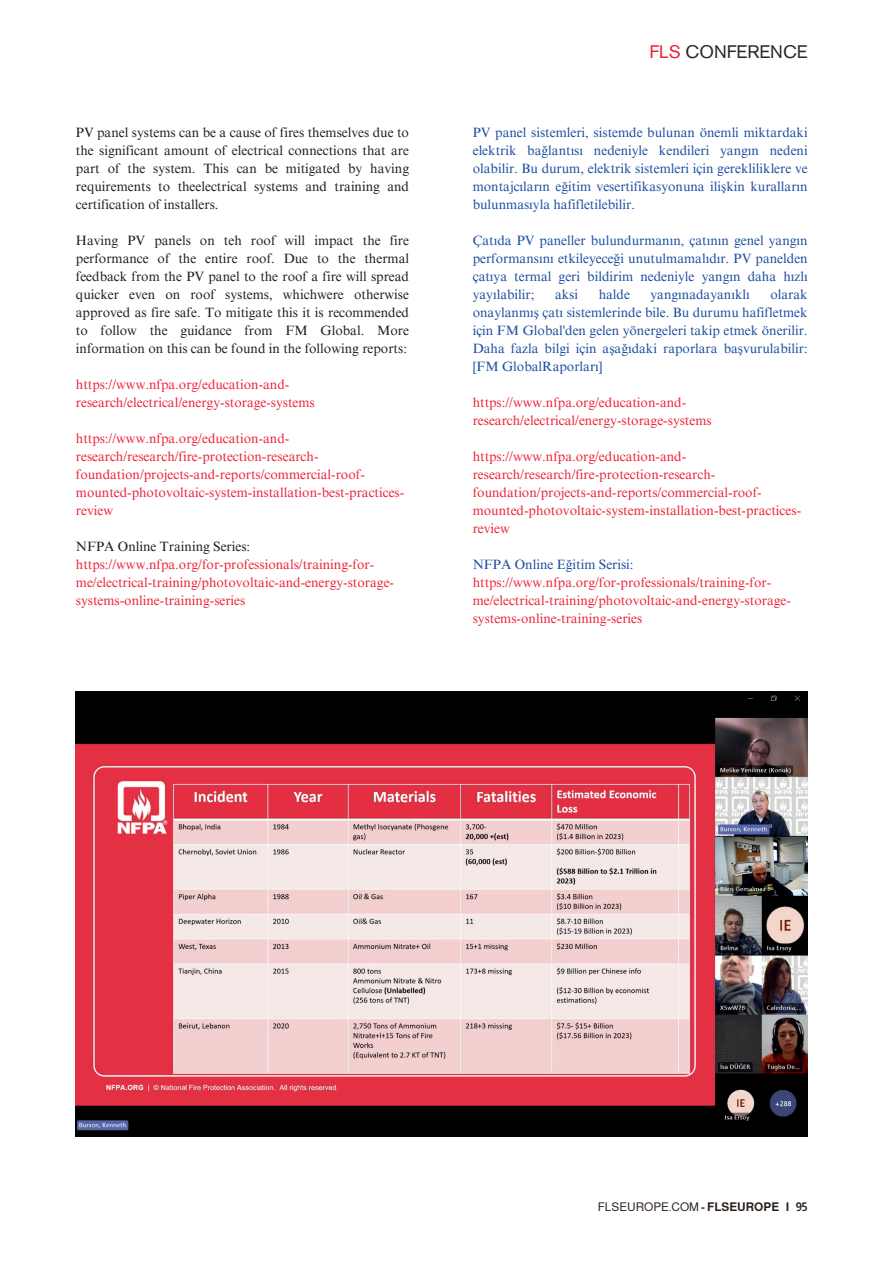
<style>
.page{position:relative;width:894px;height:1264px;background:#fff}
.page>*{position:absolute;margin:0;border:0;box-sizing:border-box;transform-origin:0 0}
.t1{font:18px ".F0 x 4772 bc 0";color:#2a262a}
.t2{font:13.5px/18px "Times NRMT Pro";color:#ed243a}
.t3{font:13.5px/18px "Times NRMT Pro";color:#1d4ea1;text-align:justify}
.t4{font:13.5px/18px "Times NRMT Pro";color:#22201e;text-align:justify}
.t5{font:12px "Almarai";color:#2c211c}
.s1{color:#ed243a}
.s2{font-weight:700}
</style>
<div class="page">
<img style="left:76px;top:691px;width:731px;height:445px">
<p class="t4" style="left:76px;top:124px;width:334px">PV panel systems can be a cause of fires themselves due to the significant amount of electrical connections that are part of the system. This can be mitigated by having requirements to theelectrical systems and training and certification of installers.</p>
<p class="t4" style="left:76px;top:232px;width:334px">Having PV panels on teh roof will impact the fire performance of the entire roof. Due to the thermal feedback from the PV panel to the roof a fire will spread quicker even on roof systems, whichwere otherwise approved as fire safe. To mitigate this it is recommended to follow the guidance from FM Global. More information on this can be found in the following reports:</p>
<p class="t2" style="left:76px;top:376px;width:240px">https://www.nfpa.org/education-and&shy;research/electrical/energy-storage-systems</p>
<p class="t2" style="left:76px;top:430px;width:330px">https://www.nfpa.org/education-and&shy;research/research/fire-protection-research&shy;foundation/projects-and-reports/commercial-roof&shy;mounted-photovoltaic-system-installation-best-practices&shy;review</p>
<p class="t4" style="left:76px;top:538px;width:176px">NFPA Online Training Series:</p>
<p class="t2" style="left:76px;top:556px;width:319px">https://www.nfpa.org/for-professionals/training-for&shy;me/electrical-training/photovoltaic-and-energy-storage&shy;systems-online-training-series</p>
<h1 class="t1" style="left:649px;top:41px;width:160px"><span class="s1">FLS</span> CONFERENCE</h1>
<p class="t3" style="left:472px;top:124px;width:336px">PV panel sistemleri, sistemde bulunan önemli miktardaki elektrik bağlantısı nedeniyle kendileri yangın nedeni olabilir. Bu durum, elektrik sistemleri için gerekliliklere ve montajcıların eğitim vesertifikasyonuna ilişkin kuralların bulunmasıyla hafifletilebilir.</p>
<p class="t3" style="left:472px;top:232px;width:336px">Çatıda PV paneller bulundurmanın, çatının genel yangın performansını etkileyeceği unutulmamalıdır. PV panelden çatıya termal geri bildirim nedeniyle yangın daha hızlı yayılabilir;</p>
<p class="t3" style="left:555px;top:286px;width:25px">aksi</p>
<p class="t3" style="left:598px;top:286px;width:33px">halde</p>
<p class="t3" style="left:650px;top:286px;width:101px">yangınadayanıklı</p>
<p class="t3" style="left:472px;top:286px;width:336px;text-indent:297px">olarak onaylanmış çatı sistemlerinde bile. Bu durumu hafifletmek için FM Global'den gelen yönergeleri takip etmek önerilir.<br>Daha fazla bilgi için aşağıdaki raporlara başvurulabilir: [FM GlobalRaporları]</p>
<p class="t2" style="left:472px;top:394px;width:240px">https://www.nfpa.org/education-and&shy;research/electrical/energy-storage-systems</p>
<p class="t2" style="left:472px;top:448px;width:330px">https://www.nfpa.org/education-and&shy;research/research/fire-protection-research&shy;foundation/projects-and-reports/commercial-roof&shy;mounted-photovoltaic-system-installation-best-practices&shy;review</p>
<p class="t3" style="left:472px;top:556px;width:162px">NFPA Online Eğitim Serisi:</p>
<p class="t2" style="left:472px;top:574px;width:319px">https://www.nfpa.org/for-professionals/training-for&shy;me/electrical-training/photovoltaic-and-energy-storage&shy;systems-online-training-series</p>
<p class="t5" style="left:597px;top:1197px;width:211px">FLSEUROPE.COM <span class="s2">- FLSEUROPE I 95</span></p>
</div>
